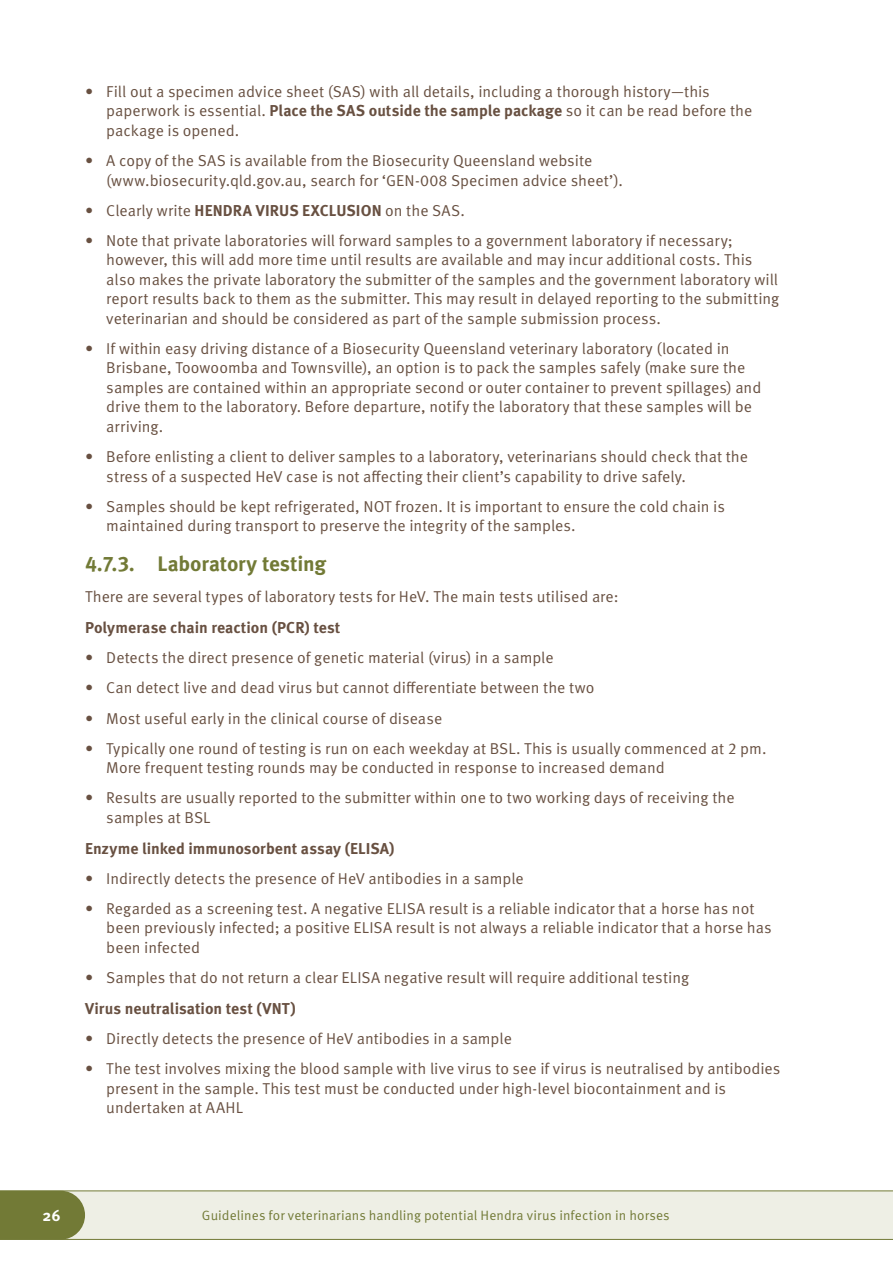
<style>
.page{position:relative;width:893px;height:1263px;background:#fff}
.page>*{position:absolute;margin:0;border:0;box-sizing:border-box;transform-origin:0 0}
.NH3{font:700 21px "Meta OT";letter-spacing:-.01em;color:#727a36}
.Bodybullet{font:15.75px/19.5px "Meta OT";color:#685041}
.Bodycopy{font:700 15.75px "Meta OT";color:#685041}
.Bodycopy-2{font:15.75px "Meta OT";letter-spacing:.005em;color:#685041}
.t1{font:700 15.75px "Meta OT";color:#fff}
.t2{font:13.5px "Meta OT";letter-spacing:.005em;color:#727a36}
.s1{font-weight:700}
</style>
<div class="page">
<div style="left:0;top:1191px;width:893px;height:48px;background:#eeefe5"></div>
<hr style="left:0;top:1190px;width:893px;height:1px;background:#727a36">
<hr style="left:0;top:1239px;width:893px;height:1px;background:#727a36">
<div style="left:0;top:1191px;width:85px;height:48px;background:#727a36"></div>
<p class="Bodybullet" style="left:106px;top:82px;width:647px;text-indent:-21px">• Fill out a specimen advice sheet (SAS) with all details, including a thorough history—this paperwork is essential. <span class="s1">Place the SAS outside the sample package</span> so it can be read before the package is opened.</p>
<p class="Bodybullet" style="left:106px;top:151px;width:518px;text-indent:-21px">• A copy of the SAS is available from the Biosecurity Queensland website (www.biosecurity.qld.gov.au, search for ‘GEN-008 Specimen advice sheet’).</p>
<p class="Bodybullet" style="left:85px;top:201px;width:381px">• Clearly write <span class="s1">HENDRA VIRUS EXCLUSION</span> on the SAS.</p>
<p class="Bodybullet" style="left:106px;top:231px;width:675px;text-indent:-21px">• Note that private laboratories will forward samples to a government laboratory if necessary; however, this will add more time until results are available and may incur additional costs. This also makes the private laboratory the submitter of the samples and the government laboratory will report results back to them as the submitter. This may result in delayed reporting to the submitting veterinarian and should be considered as part of the sample submission process.</p>
<p class="Bodybullet" style="left:106px;top:339px;width:656px;text-indent:-21px">• If within easy driving distance of a Biosecurity Queensland veterinary laboratory (located in Brisbane, Toowoomba and Townsville), an option is to pack the samples safely (make sure the samples are contained within an appropriate second or outer container to prevent spillages) and drive them to the laboratory. Before departure, notify the laboratory that these samples will be arriving.</p>
<p class="Bodybullet" style="left:106px;top:447px;width:643px;text-indent:-21px">• Before enlisting a client to deliver samples to a laboratory, veterinarians should check that the stress of a suspected HeV case is not affecting their client’s capability to drive safely.</p>
<p class="Bodybullet" style="left:106px;top:497px;width:620px;text-indent:-21px">• Samples should be kept refrigerated, NOT frozen. It is important to ensure the cold chain is maintained during transport to preserve the integrity of the samples.</p>
<p class="NH3" style="left:85px;top:551px;width:243px">4.7.3. Laboratory testing</p>
<p class="Bodycopy-2" style="left:85px;top:587px;width:535px">There are several types of laboratory tests for HeV. The main tests utilised are:</p>
<p class="Bodycopy" style="left:85px;top:618px;width:257px">Polymerase chain reaction (PCR) test</p>
<p class="Bodybullet" style="left:85px;top:648px;width:470px">• Detects the direct presence of genetic material (virus) in a sample</p>
<p class="Bodybullet" style="left:85px;top:678px;width:511px">• Can detect live and dead virus but cannot differentiate between the two</p>
<p class="Bodybullet" style="left:85px;top:708px;width:359px">• Most useful early in the clinical course of disease</p>
<p class="Bodybullet" style="left:106px;top:739px;width:662px;text-indent:-21px">• Typically one round of testing is run on each weekday at BSL. This is usually commenced at 2 pm.<br>More frequent testing rounds may be conducted in response to increased demand</p>
<p class="Bodybullet" style="left:106px;top:788px;width:630px;text-indent:-21px">• Results are usually reported to the submitter within one to two working days of receiving the samples at BSL</p>
<p class="Bodycopy" style="left:85px;top:838px;width:311px">Enzyme linked immunosorbent assay (ELISA)</p>
<p class="Bodybullet" style="left:85px;top:869px;width:440px">• Indirectly detects the presence of HeV antibodies in a sample</p>
<p class="Bodybullet" style="left:106px;top:899px;width:667px;text-indent:-21px">• Regarded as a screening test. A negative ELISA result is a reliable indicator that a horse has not been previously infected; a positive ELISA result is not always a reliable indicator that a horse has been infected</p>
<p class="Bodybullet" style="left:85px;top:968px;width:606px">• Samples that do not return a clear ELISA negative result will require additional testing</p>
<p class="Bodycopy" style="left:85px;top:998px;width:212px">Virus neutralisation test (VNT)</p>
<p class="Bodybullet" style="left:85px;top:1029px;width:428px">• Directly detects the presence of HeV antibodies in a sample</p>
<p class="Bodybullet" style="left:106px;top:1059px;width:676px;text-indent:-21px">• The test involves mixing the blood sample with live virus to see if virus is neutralised by antibodies present in the sample. This test must be conducted under high-level biocontainment and is undertaken at AAHL</p>
<p class="t1" style="left:43px;top:1206px;width:20px">26</p>
<p class="t2" style="left:202px;top:1207px;width:469px">Guidelines for veterinarians handling potential Hendra virus infection in horses</p>
</div>
